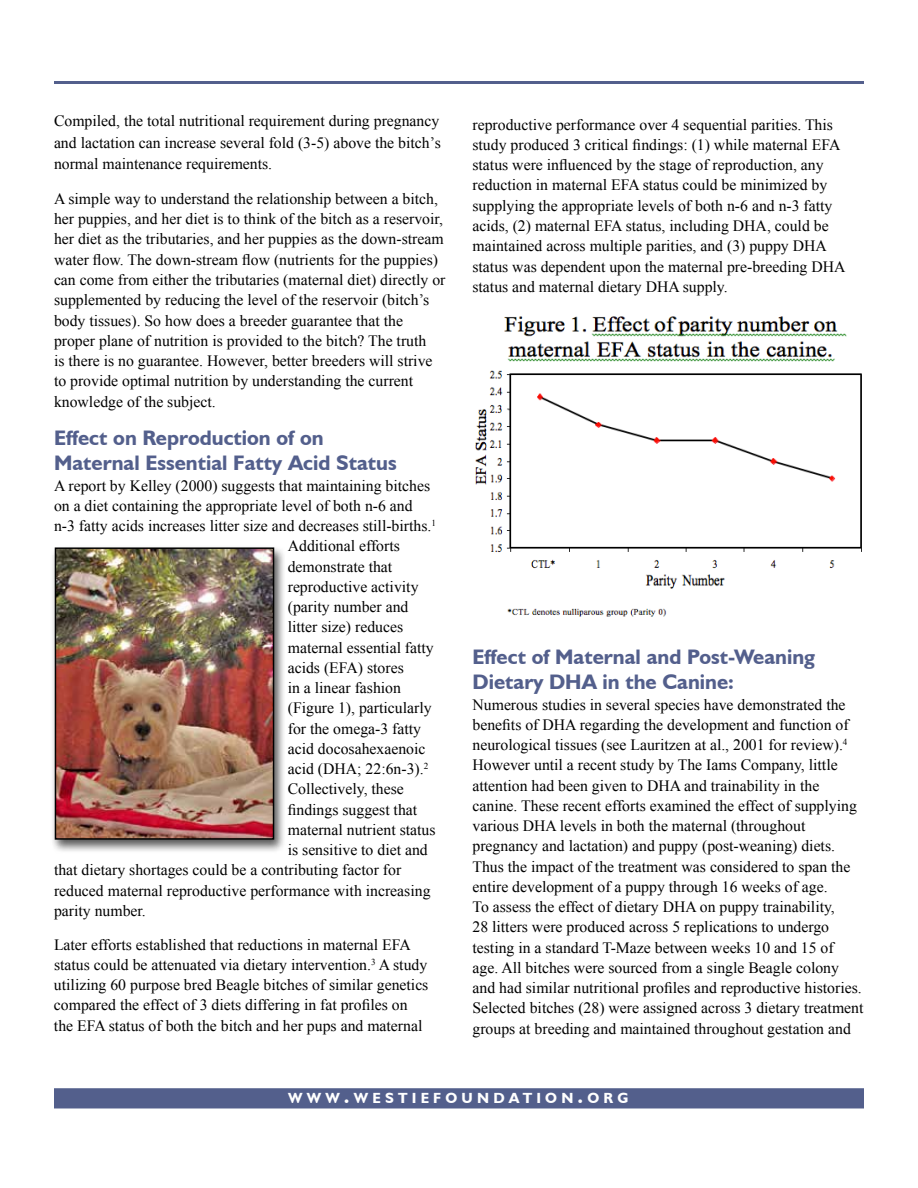
<style>
.page{position:relative;width:918px;height:1188px;background:#fff}
.page>*{position:absolute;margin:0;border:0;box-sizing:border-box;transform-origin:0 0}
.t1{font:700 21px/25.2px "Humanist 521 BT";color:#535f8c}
.t2{font:15.75px/20.2px "Times New Roman";color:#000}
.t3{font:700 14.7px "Humanist 521 BT";letter-spacing:.285em;color:#fff}
.s1{font-size:21px}
</style>
<div class="page">
<div style="left:54px;top:1088px;width:810px;height:20px;background:#535f8c;border:2px solid #535f8c"></div>
<hr style="left:54px;top:81px;width:810px;height:3px;background:#535f8c">
<img style="left:475px;top:316px;width:387px;height:301px">
<div style="left:50px;top:545px;width:236px;height:309px;background:#000;opacity:.65"></div>
<img style="left:57px;top:549px;width:215px;height:289px">
<div style="left:55px;top:547px;width:219px;height:293px;border:1px solid #000"></div>
<p class="t2" style="left:54px;top:110px;width:389px;line-height:21.5px;text-align:justify">Compiled, the total nutritional requirement during pregnancy and lactation can increase several fold (3-5) above the bitch’s normal maintenance requirements.</p>
<p class="t2" style="left:54px;top:188px;width:393px">A simple way to understand the relationship between a bitch, her puppies, and her diet is to think of the bitch as a reservoir, her diet as the tributaries, and her puppies as the down-stream water flow. The down-stream flow (nutrients for the puppies) can come from either the tributaries (maternal diet) directly or supplemented by reducing the level of the reservoir (bitch’s body tissues). So how does a breeder guarantee that the proper plane of nutrition is provided to the bitch? The truth<br>is there is no guarantee. However, better breeders will strive to provide optimal nutrition by understanding the current knowledge of the subject.</p>
<h1 class="t1" style="left:54px;top:425px;width:344px">Effect on Reproduction of on<br>Maternal Essential Fatty Acid Status</h1>
<p class="t2" style="left:54px;top:475px;width:378px">A report by Kelley (2000) suggests that maintaining bitches</p>
<p class="t2" style="left:54px;top:495px;width:360px">on a diet containing the appropriate level of both n-6 and</p>
<p class="t2" style="left:54px;top:515px;width:384px">n-3 fatty acids increases litter size and decreases still-births.<sup>1</sup></p>
<p class="t2" style="left:288px;top:536px;width:114px">Additional efforts</p>
<p class="t2" style="left:288px;top:556px;width:106px">demonstrate that</p>
<p class="t2" style="left:288px;top:576px;width:132px">reproductive activity</p>
<p class="t2" style="left:288px;top:597px;width:122px">(parity number and</p>
<p class="t2" style="left:288px;top:617px;width:117px">litter size) reduces</p>
<p class="t2" style="left:288px;top:637px;width:148px">maternal essential fatty</p>
<p class="t2" style="left:288px;top:657px;width:118px">acids (EFA) stores</p>
<p class="t2" style="left:288px;top:678px;width:115px">in a linear fashion</p>
<p class="t2" style="left:288px;top:698px;width:145px">(Figure 1), particularly</p>
<p class="t2" style="left:288px;top:718px;width:135px">for the omega-3 fatty</p>
<p class="t2" style="left:288px;top:738px;width:139px">acid docosahexaenoic</p>
<p class="t2" style="left:288px;top:759px;width:142px">acid (DHA; 22:6n-3).<sup>2</sup></p>
<p class="t2" style="left:288px;top:779px;width:118px">Collectively, these</p>
<p class="t2" style="left:288px;top:799px;width:131px">findings suggest that</p>
<p class="t2" style="left:288px;top:819px;width:149px">maternal nutrient status</p>
<p class="t2" style="left:288px;top:840px;width:142px">is sensitive to diet and</p>
<p class="t2" style="left:54px;top:860px;width:349px">that dietary shortages could be a contributing factor for</p>
<p class="t2" style="left:54px;top:880px;width:378px">reduced maternal reproductive performance with increasing</p>
<p class="t2" style="left:54px;top:900px;width:93px">parity number.</p>
<p class="t2" style="left:54px;top:934px;width:376px">Later efforts established that reductions in maternal EFA status could be attenuated via dietary intervention.<sup>3</sup> A study utilizing 60 purpose bred Beagle bitches of similar genetics compared the effect of 3 diets differing in fat profiles on the EFA status of both the bitch and her pups and maternal</p>
<p class="t2" style="left:472px;top:114px;width:375px">reproductive performance over 4 sequential parities. This study produced 3 critical findings: (1) while maternal EFA status were influenced by the stage of reproduction, any reduction in maternal EFA status could be minimized by supplying the appropriate levels of both n-6 and n-3 fatty acids, (2) maternal EFA status, including DHA, could be maintained across multiple parities, and (3) puppy DHA status was dependent upon the maternal pre-breeding DHA status and maternal dietary DHA supply.</p>
<h1 class="t1" style="left:472px;top:644px;width:344px">Effect of Maternal and Post-Weaning<br>Dietary DHA in the Canine:</h1>
<p class="t2" style="left:472px;top:694px;width:393px">Numerous studies in several species have demonstrated the benefits of DHA regarding the development and function of neurological tissues (see Lauritzen at al., 2001 for review).<sup>4<br></sup>However until a recent study by The Iams Company, little attention had been given to DHA and trainability in the canine. These recent efforts examined the effect of supplying various DHA levels in both the maternal (throughout pregnancy and lactation) and puppy (post-weaning) diets.<br>Thus the impact of the treatment was considered to span the entire development of a puppy through 16 weeks of age.<br>To assess the effect of dietary DHA on puppy trainability,<br>28 litters were produced across 5 replications to undergo testing in a standard T-Maze between weeks 10 and 15 of<br>age. All bitches were sourced from a single Beagle colony and had similar nutritional profiles and reproductive histories.<br>Selected bitches (28) were assigned across 3 dietary treatment groups at breeding and maintained throughout gestation and</p>
<p class="t3" style="left:288px;top:1089px;width:342px">WWW<span class="s1">.</span>WESTIEFOUNDATION<span class="s1">.</span>ORG</p>
</div>
